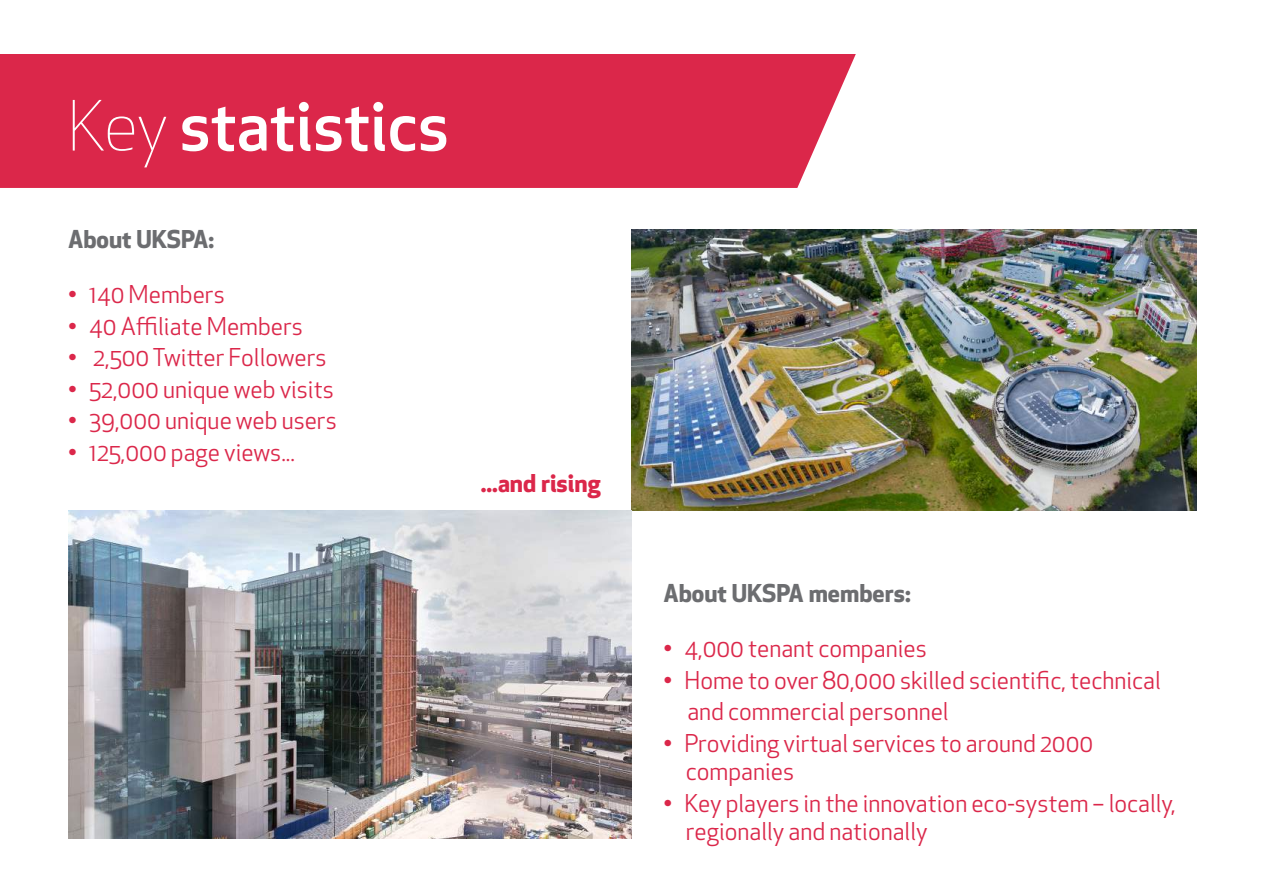
<style>
.page{position:relative;width:1263px;height:893px;background:#fff}
.page>*{position:absolute;margin:0;border:0;box-sizing:border-box;transform-origin:0 0}
.t1{font:500 67.5px "Apex New";color:#fff}
.t2{font:24px/28.5px "Apex New";color:#db274a}
.t3{font:700 24px "Apex New";color:#6c6d70}
.t4{font:700 24px "Apex New";color:#db274a}
.s1{font-weight:300}
</style>
<div class="page">
<img style="left:632px;top:230px;width:564px;height:280px">
<div style="left:0;top:54px;width:856px;height:134px;background:#db274a"></div>
<img style="left:68px;top:510px;width:564px;height:329px">
<h1 class="t1" style="left:68px;top:81px;width:383px"><span class="s1">Key</span> statistics</h1>
<p class="t3" style="left:68px;top:221px;width:148px">About UKSPA:</p>
<p class="t2" style="left:68px;top:280px;width:158px">• 140 Members</p>
<p class="t2" style="left:68px;top:312px;width:236px">• 40 Affiliate Members</p>
<p class="t2" style="left:68px;top:343px;width:260px">• 2,500 Twitter Followers</p>
<p class="t2" style="left:68px;top:375px;width:267px">• 52,000 unique web visits</p>
<p class="t2" style="left:68px;top:406px;width:270px">• 39,000 unique web users</p>
<p class="t2" style="left:68px;top:438px;width:228px">• 125,000 page views...</p>
<p class="t4" style="left:481px;top:466px;width:121px">...and rising</p>
<p class="t3" style="left:663px;top:575px;width:249px">About UKSPA members:</p>
<p class="t2" style="left:663px;top:634px;width:265px">• 4,000 tenant companies</p>
<p class="t2" style="left:687px;top:664px;width:475px;line-height:31.5px;text-indent:-24px">• Home to over 80,000 skilled scientific, technical and commercial personnel</p>
<p class="t2" style="left:686px;top:729px;width:409px;text-indent:-22px">• Providing virtual services to around 2000 companies</p>
<p class="t2" style="left:686px;top:789px;width:491px;text-indent:-22px">• Key players in the innovation eco-system – locally, regionally and nationally</p>
</div>
